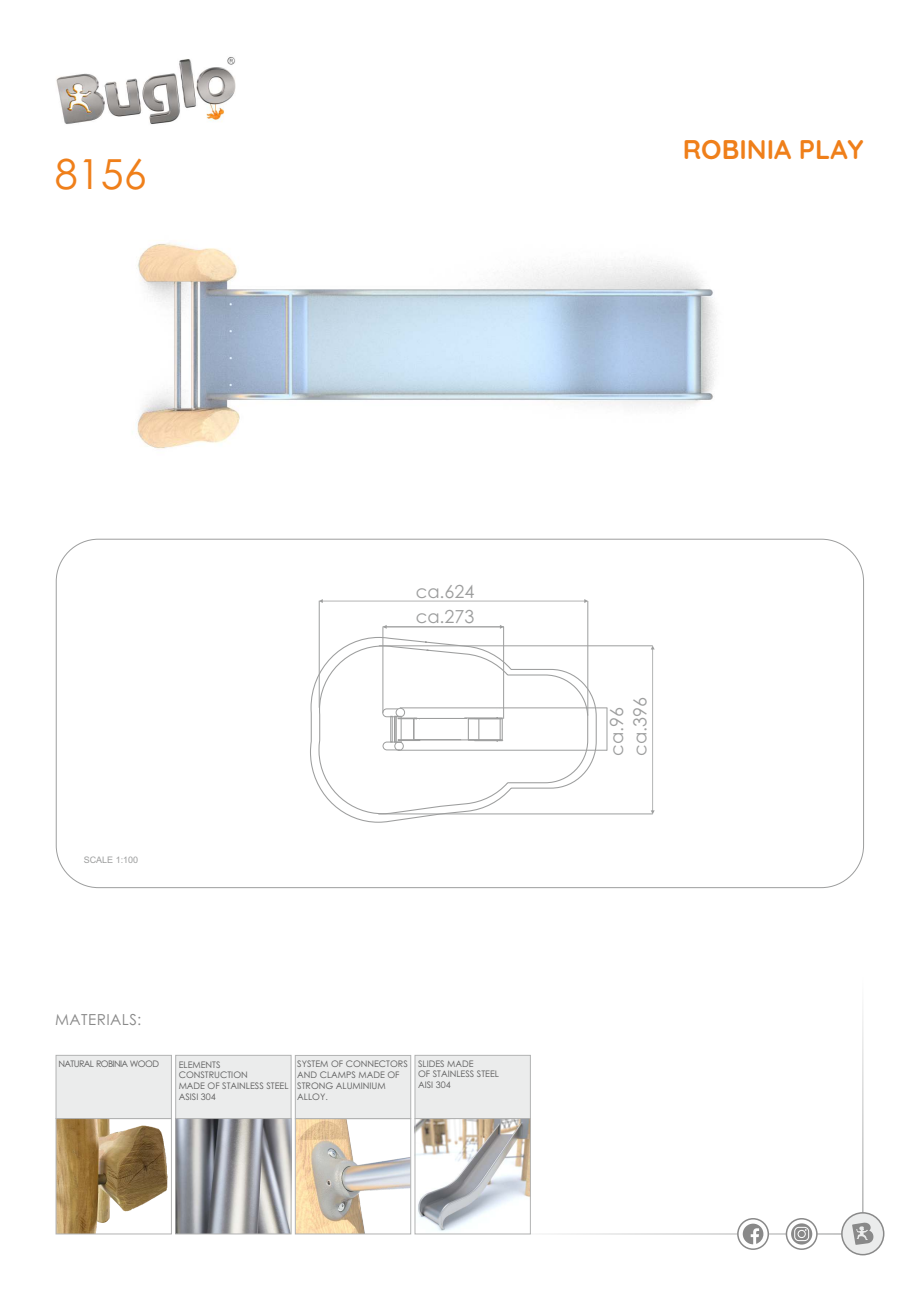
<style>
.page{position:relative;width:920px;height:1290px;background:#fff}
.page>*{position:absolute;margin:0;border:0;box-sizing:border-box;transform-origin:0 0}
.t1{font:41.4px "Century Gothic";color:#ef7f1a}
.t2{font:700 27px "Quicksand";color:#ef7f1a}
.t3{font:18px/25.3px "Century Gothic";color:#9d9e9e}
.t4{font:15.15px "Century Gothic";letter-spacing:.03em;color:#898989}
.t5{font:9px/10.6px "Century Gothic";color:#5b5b5b}
.t6{font:9px "Century Gothic";letter-spacing:-.07em;color:#5b5b5b}
.t7{font:9px "Arial";color:#9d9e9e}
</style>
<div class="page">
<img style="left:55px;top:243px;width:765px;height:410px">
<hr style="left:862px;top:977px;width:1px;height:236px;background:#b2b3b3">
<hr style="left:490px;top:1233px;width:373px;height:2px;background:#b2b3b3">
<div style="left:841px;top:1212px;width:43px;height:43px;background:#ebecec;border:2px solid #898989;border-radius:50%"></div>
<svg style="left:852px;top:1222px;width:22px;height:23px"></svg>
<svg style="left:737px;top:1218px;width:32px;height:32px"></svg>
<svg style="left:743px;top:1223px;width:20px;height:21px"></svg>
<svg style="left:786px;top:1218px;width:32px;height:32px"></svg>
<svg style="left:791px;top:1223px;width:21px;height:21px"></svg>
<svg style="left:794px;top:1227px;width:15px;height:14px"></svg>
<img style="left:56px;top:57px;width:180px;height:67px">
<svg style="left:309px;top:636px;width:288px;height:187px"></svg>
<hr style="left:503px;top:627px;width:1px;height:92px;background:#9d9e9e">
<hr style="left:382px;top:627px;width:1px;height:86px;background:#9d9e9e">
<hr style="left:400px;top:707px;width:207px;height:1px;background:#9d9e9e">
<hr style="left:398px;top:750px;width:209px;height:1px;background:#9d9e9e">
<hr style="left:607px;top:708px;width:1px;height:42px;background:#9d9e9e">
<hr style="left:319px;top:601px;width:1px;height:107px;background:#9d9e9e">
<hr style="left:587px;top:601px;width:1px;height:114px;background:#9d9e9e">
<svg style="left:319px;top:599px;width:269px;height:4px"></svg>
<svg style="left:383px;top:625px;width:121px;height:4px"></svg>
<hr style="left:379px;top:645px;width:274px;height:1px;background:#9d9e9e">
<hr style="left:378px;top:813px;width:275px;height:1px;background:#9d9e9e">
<svg style="left:651px;top:645px;width:4px;height:169px"></svg>
<img style="left:177px;top:1120px;width:112px;height:112px">
<div style="left:175px;top:1118px;width:116px;height:116px;border:1px solid #b2b3b3"></div>
<img style="left:58px;top:1120px;width:110px;height:112px">
<div style="left:56px;top:1118px;width:116px;height:116px;border:1px solid #b2b3b3"></div>
<img style="left:417px;top:1120px;width:112px;height:111px">
<div style="left:415px;top:1118px;width:116px;height:116px;border:1px solid #b2b3b3"></div>
<img style="left:297px;top:1120px;width:112px;height:112px">
<svg style="left:55px;top:1054px;width:476px;height:65px;background:#eaebeb"></svg>
<div style="left:295px;top:1118px;width:116px;height:116px;border:1px solid #b2b3b3"></div>
<h1 class="t1" style="left:55px;top:158px;width:93px">8156</h1>
<h2 class="t2" style="left:683px;top:132px;width:183px">ROBINIA PLAY</h2>
<h3 class="t3" style="left:416px;top:580px;width:60px">ca.624 ca.273</h3>
<p class="t7" style="left:84px;top:856px;width:56px">SCALE 1:100</p>
<h3 class="t4" style="left:55px;top:1014px;width:88px">MATERIALS:</h3>
<p class="t6" style="left:59px;top:1060px;width:102px">NATURAL ROBINIA WOOD</p>
<p class="t5" style="left:179px;top:1060px;width:111px">ELEMENTS<br>CONSTRUCTION<br>MADE OF STAINLESS STEEL<br>ASISI 304</p>
<p class="t5" style="left:297px;top:1060px;width:112px">SYSTEM OF CONNECTORS<br>AND CLAMPS MADE OF<br>STRONG ALUMINIUM<br>ALLOY.</p>
<p class="t5" style="left:418px;top:1059px;width:82px">SLIDES MADE<br>OF STAINLESS STEEL<br>AISI 304</p>
<h3 class="t3" style="left:607px;top:756px;width:60px;line-height:23.1px;rotate:-90deg">ca.96 ca.396</h3>
</div>
